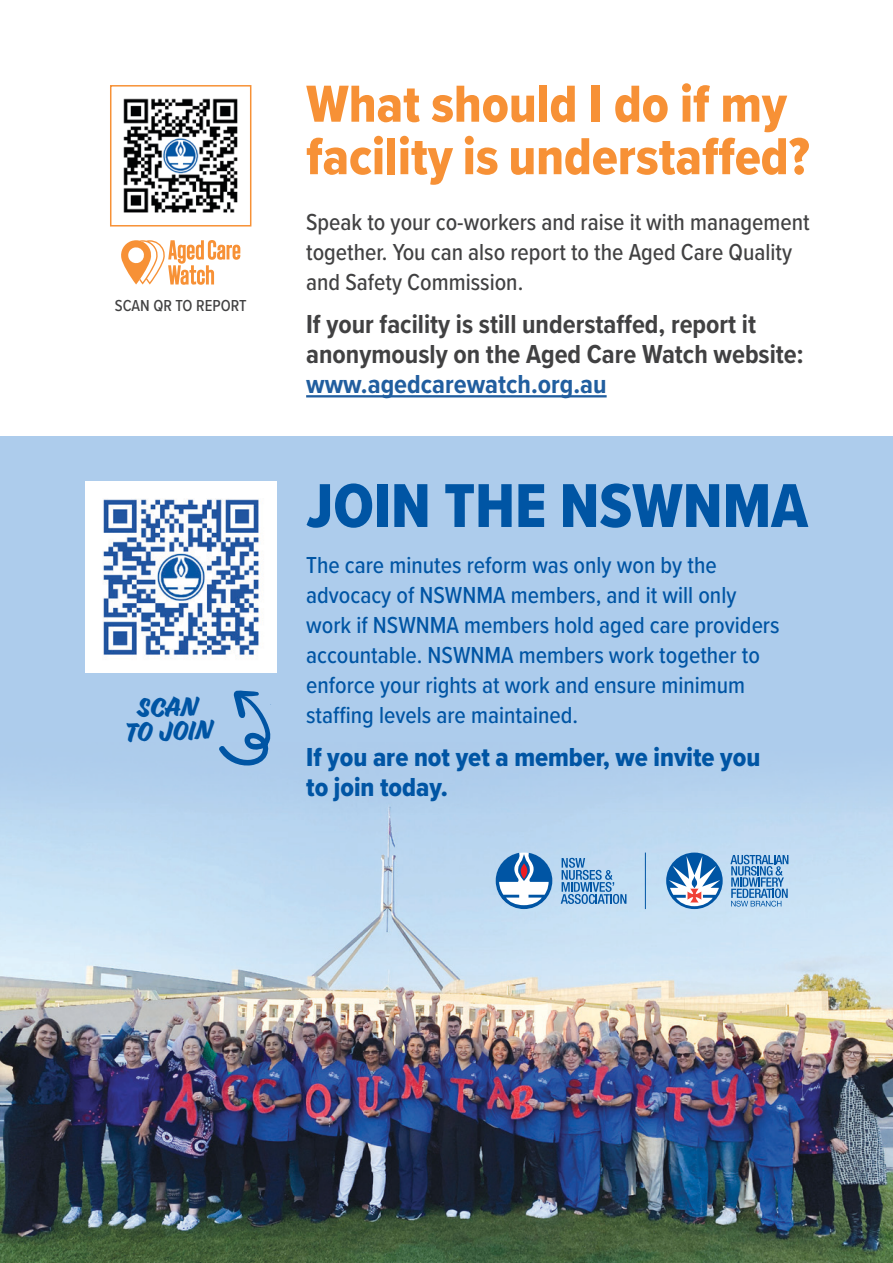
<style>
.page{position:relative;width:893px;height:1263px;background:#fff}
.page>*{position:absolute;margin:0;border:0;box-sizing:border-box;transform-origin:0 0}
.t1{font:64.2px "Proxima Nova Cond Extrabld";color:#0055a4}
.t2{font:54px/52.5px "Proxima Nova Cond Extrabld";color:#f79136}
.t3{font:700 27px/30px "Proxima Nova Cond";color:#414142}
.t4{font:27px/30px "Proxima Nova Cond Extrabld";color:#0055a4}
.t5{font:700 27px "Proxima Nova Cond";color:#215e9f}
.t6{font:24.6px/24px "Eds Market Regular Slant";color:#0055a4;text-align:center}
.t7{font:500 24px/30px "Proxima Nova Cond";color:#0055a4}
.t8{font:500 24px/30px "Proxima Nova Cond";color:#414142}
.t9{font:500 16.5px "Proxima Nova Cond";color:#414142}
</style>
<div class="page">
<img style="left:0;top:813px;width:893px;height:450px">
<div style="left:0;top:436px;width:893px;height:377px;background:#adccec"></div>
<svg style="left:496px;top:853px;width:56px;height:56px"></svg>
<svg style="left:521px;top:863px;width:7px;height:16px"></svg>
<svg style="left:561px;top:858px;width:65px;height:46px;background:#85b2da"></svg>
<svg style="left:666px;top:852px;width:57px;height:57px"></svg>
<svg style="left:730px;top:855px;width:58px;height:52px;background:#7baad5"></svg>
<svg style="left:669px;top:856px;width:51px;height:50px"></svg>
<hr style="left:645px;top:852px;width:1px;height:57px;background:#0055a4">
<hr style="left:306px;top:395px;width:301px;height:2px;background:#215e9f">
<img style="left:123px;top:98px;width:115px;height:115px">
<div style="left:110px;top:85px;width:141px;height:141px;border:2px solid #f79136"></div>
<svg style="left:121px;top:240px;width:119px;height:45px"></svg>
<img style="left:85px;top:481px;width:191px;height:191px">
<svg style="left:219px;top:690px;width:52px;height:76px"></svg>
<hr style="left:0;top:364px;width:1px;height:100px;background:#f79136">
<hr style="left:0;top:437px;width:1px;height:390px;background:#ecedf7">
<p class="t9" style="left:115px;top:293px;width:133px">SCAN QR TO REPORT</p>
<p class="t6" style="left:124px;top:697px;width:90px;rotate:-2deg">Scan to join</p>
<h2 class="t2" style="left:306px;top:77px;width:505px">What should I do if my facility is understaffed?</h2>
<p class="t8" style="left:306px;top:206px;width:505px">Speak to your co-workers and raise it with management together. You can also report to the Aged Care Quality and Safety Commission.</p>
<p class="t3" style="left:306px;top:308px;width:499px">If your facility is still understaffed, report it anonymously on the Aged Care Watch website:</p>
<p class="t5" style="left:306px;top:364px;width:302px">www.agedcarewatch.org.au</p>
<h1 class="t1" style="left:306px;top:458px;width:503px">JOIN THE NSWNMA</h1>
<p class="t7" style="left:306px;top:550px;width:475px">The care minutes reform was only won by the advocacy of NSWNMA members, and it will only work if NSWNMA members hold aged care providers accountable. NSWNMA members work together to enforce your rights at work and ensure minimum staffing levels are maintained.</p>
<p class="t4" style="left:306px;top:742px;width:456px">If you are not yet a member, we invite you to join today.</p>
</div>
